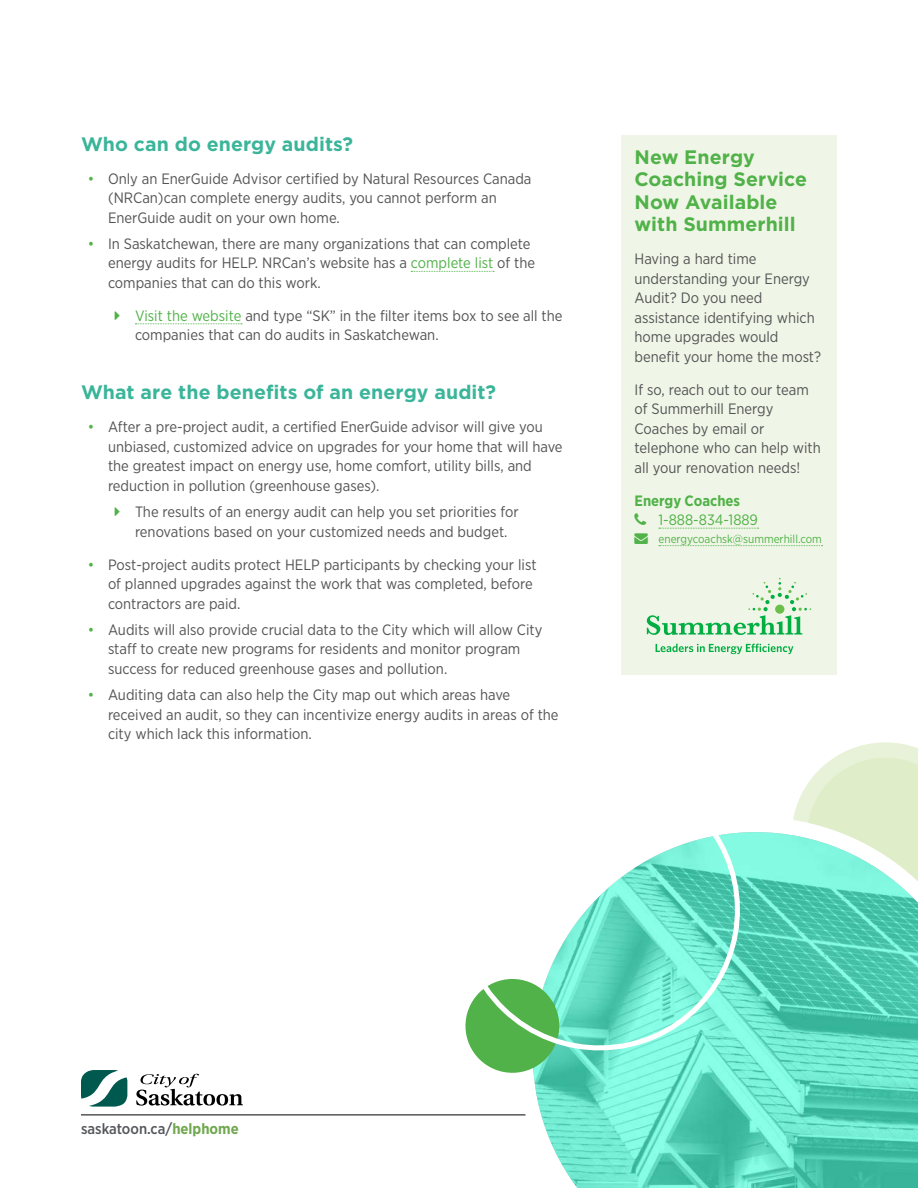
<style>
.page{position:relative;width:918px;height:1188px;background:#fff}
.page>*{position:absolute;margin:0;border:0;box-sizing:border-box;transform-origin:0 0}
.t1{font:700 19.5px "Gotham";letter-spacing:.005em;color:#3bb59a}
.t2{font:700 19.5px/22.4px "Gotham";color:#50b248}
.t3{font:15px/19.5px "Gotham Narrow";color:#545456}
.t4{font:15px/19.5px "Gotham Narrow";color:#50b248}
.t5{font:500 15px "Gotham Narrow";color:#54565a}
.t6{font:11.7px "Gotham Narrow";color:#50b248}
.s1{color:#50b248}
.s2{font-weight:700}
.s3{font-weight:700;color:#71a850}
</style>
<div class="page">
<svg style="left:81px;top:1070px;width:46px;height:37px"></svg>
<svg style="left:136px;top:1074px;width:107px;height:32px"></svg>
<hr style="left:81px;top:1115px;width:756px;height:1px;background:#000">
<svg style="left:793px;top:742px;width:125px;height:75px"></svg>
<svg style="left:518px;top:817px;width:400px;height:371px;background:#6edbc3"></svg>
<svg style="left:482px;top:1062px;width:82px;height:16px"></svg>
<svg style="left:465px;top:817px;width:294px;height:245px"></svg>
<svg style="left:411px;top:271px;width:83px;height:1px"></svg>
<svg style="left:135px;top:323px;width:107px;height:1px"></svg>
<div style="left:621px;top:135px;width:216px;height:540px;background:#f0f6e7"></div>
<svg style="left:659px;top:528px;width:100px;height:1px"></svg>
<svg style="left:659px;top:545px;width:164px;height:1px"></svg>
<svg style="left:647px;top:578px;width:164px;height:57px"></svg>
<svg style="left:656px;top:644px;width:137px;height:10px"></svg>
<p class="t1" style="left:81px;top:131px;width:273px">Who can do energy audits?</p>
<p class="t3" style="left:108px;top:168px;width:425px;text-indent:-20px"><span class="s1">•</span> Only an EnerGuide Advisor certified by Natural Resources Canada (NRCan)can complete energy audits, you cannot perform an<br>EnerGuide audit on your own home.</p>
<p class="t3" style="left:108px;top:234px;width:429px;text-indent:-20px"><span class="s1">•</span> In Saskatchewan, there are many organizations that can complete energy audits for HELP. NRCan’s website has a <span class="s1">complete list</span> of the companies that can do this work.</p>
<p class="t3" style="left:135px;top:306px;width:429px"><span class="s1">Visit the website</span> and type “SK” in the filter items box to see all the companies that can do audits in Saskatchewan.</p>
<p class="t1" style="left:81px;top:380px;width:417px">What are the benefits of an energy audit?</p>
<p class="t3" style="left:108px;top:417px;width:456px;text-indent:-20px"><span class="s1">•</span> After a pre-project audit, a certified EnerGuide advisor will give you unbiased, customized advice on upgrades for your home that will have the greatest impact on energy use, home comfort, utility bills, and reduction in pollution (greenhouse gases).</p>
<p class="t3" style="left:135px;top:502px;width:385px">The results of an energy audit can help you set priorities for renovations based on your customized needs and budget.</p>
<p class="t3" style="left:108px;top:554px;width:430px;text-indent:-20px"><span class="s1">•</span> Post-project audits protect HELP participants by checking your list of planned upgrades against the work that was completed, before contractors are paid.</p>
<p class="t3" style="left:108px;top:620px;width:436px;text-indent:-20px"><span class="s1">•</span> Audits will also provide crucial data to the City which will allow City staff to create new programs for residents and monitor program success for reduced greenhouse gases and pollution.</p>
<p class="t3" style="left:108px;top:685px;width:452px;text-indent:-20px"><span class="s1">•</span> Auditing data can also help the City map out which areas have received an audit, so they can incentivize energy audits in areas of the city which lack this information.</p>
<p class="t2" style="left:634px;top:146px;width:174px">New Energy<br>Coaching Service<br>Now Available with Summerhill</p>
<p class="t3" style="left:634px;top:249px;width:188px">Having a hard time understanding your Energy<br>Audit? Do you need assistance identifying which home upgrades would benefit your home the most?</p>
<p class="t3" style="left:634px;top:379px;width:188px">If so, reach out to our team of Summerhill Energy<br>Coaches by email or telephone who can help with all your renovation needs!</p>
<p class="t4" style="left:658px;top:490px;width:101px;text-indent:-24px"><span class="s2">Energy Coaches<br></span>1-888-834-1889</p>
<p class="t6" style="left:634px;top:531px;width:189px">→ energycoachsk@summerhill.com</p>
<p class="t5" style="left:81px;top:1119px;width:159px">saskatoon.ca/<span class="s3">helphome</span></p>
</div>
